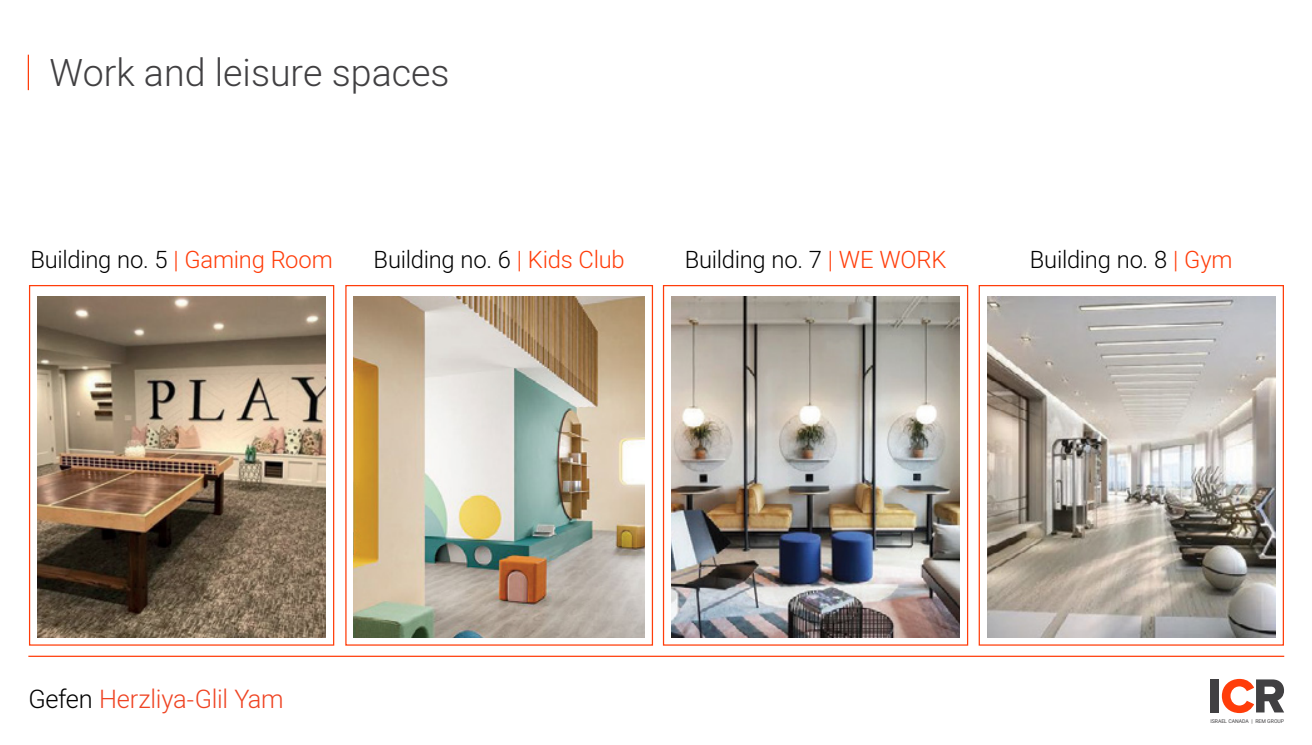
<style>
.page{position:relative;width:1312px;height:745px;background:#fff}
.page>*{position:absolute;margin:0;border:0;box-sizing:border-box;transform-origin:0 0}
.t1{font:300 37.5px "Heebo";color:#414042}
.t2{font:300 25.38px "Heebo";letter-spacing:-.015em;color:#ef4423}
.t3{font:300 23.75px "Heebo";letter-spacing:-.01em;color:#000}
.t4{font:5.12px "Heebo";color:#414042}
.s1{color:#ff3d0a}
.s2{color:#000}
</style>
<div class="page">
<hr style="left:28px;top:55px;width:1px;height:35px;background:#ff3d0a">
<svg style="left:1221px;top:678px;width:62px;height:34px"></svg>
<div style="left:1209px;top:679px;width:9px;height:33px;background:#414042"></div>
<div style="left:662px;top:285px;width:306px;height:360px;border:1px solid #ff3d0a"></div>
<img style="left:671px;top:296px;width:288px;height:340px">
<div style="left:978px;top:285px;width:305px;height:360px;border:1px solid #ff3d0a"></div>
<img style="left:987px;top:296px;width:288px;height:340px">
<div style="left:345px;top:285px;width:308px;height:360px;border:1px solid #ff3d0a"></div>
<img style="left:353px;top:296px;width:291px;height:340px">
<div style="left:29px;top:285px;width:305px;height:360px;border:1px solid #ff3d0a"></div>
<img style="left:37px;top:296px;width:289px;height:340px">
<hr style="left:28px;top:655px;width:1255px;height:1px;background:#ff3d0a">
<h1 class="t1" style="left:50px;top:47px;width:401px">Work and leisure spaces</h1>
<p class="t3" style="left:30px;top:242px;width:304px">Building no 5. <span class="s1">| Gaming Room</span></p>
<p class="t3" style="left:373px;top:242px;width:252px">Building no 6. <span class="s1">| Kids Club</span></p>
<p class="t3" style="left:684px;top:242px;width:263px">Building no 7. <span class="s1">| WE WORK</span></p>
<p class="t3" style="left:1029px;top:242px;width:204px">Building no 8. <span class="s1">| Gym</span></p>
<p class="t2" style="left:28px;top:680px;width:257px"><span class="s2">Gefen</span> Herzliya-Glil Yam</p>
<p class="t4" style="left:1209px;top:717px;width:40px">ISRAEL CANADA</p>
<p class="t4" style="left:1254px;top:717px;width:30px">REM GROUP</p>
<p class="t4" style="left:1251px;top:717px;width:3px">|</p>
</div>
